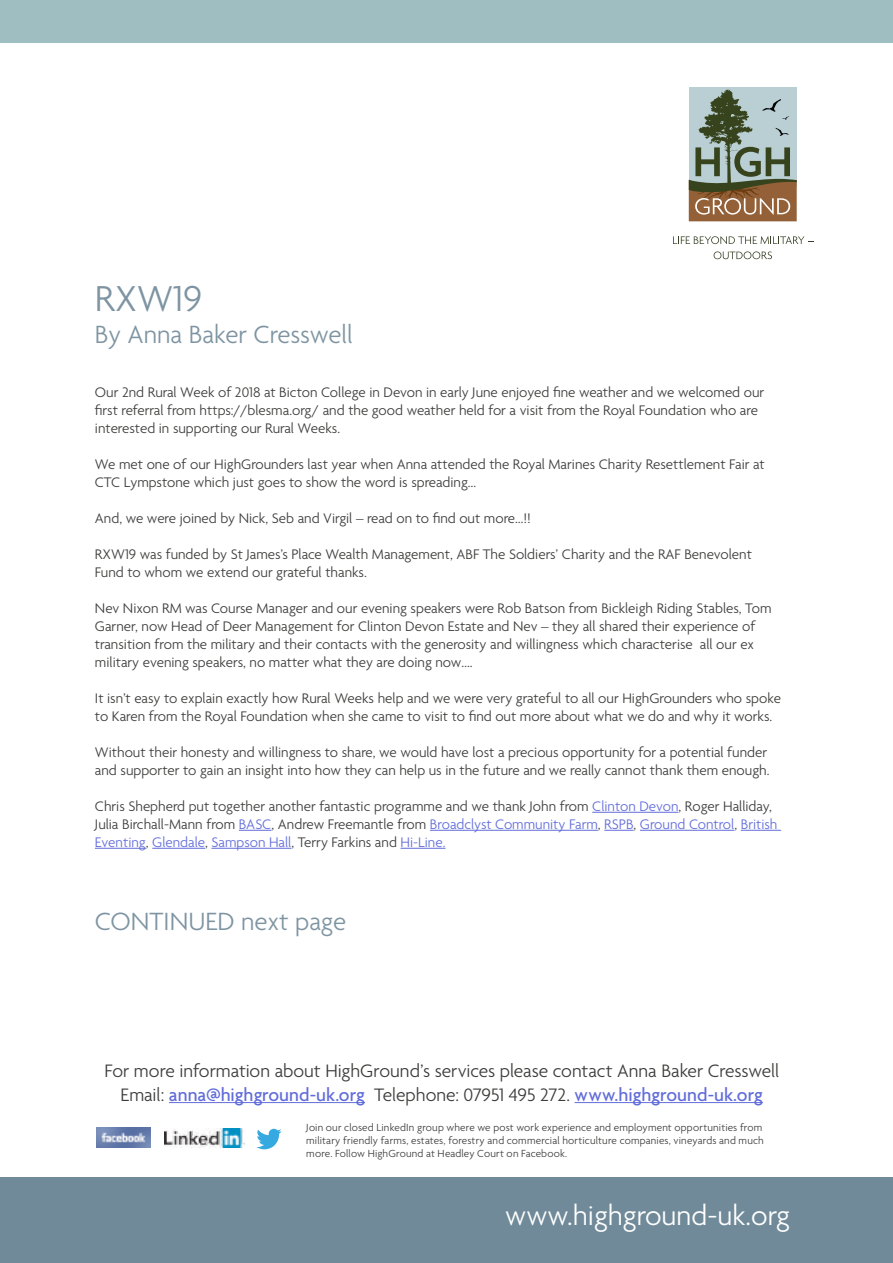
<style>
.page{position:relative;width:893px;height:1263px;background:#fff}
.page>*{position:absolute;margin:0;border:0;box-sizing:border-box;transform-origin:0 0}
.t1{font:300 39px "Agenda";color:#7e94a2}
.t2{font:300 30px "Agenda";color:#fff}
.t3{font:300 27px "Agenda";color:#7e94a2}
.t4{font:300 19.5px/24px "Agenda";letter-spacing:-.005em;color:#3c3c3b;text-align:center}
.t5{font:300 15px/18px "Agenda";color:#3c3c3b}
.t6{font:300 11.1px/13.2px "Agenda";letter-spacing:.015em;color:#3c3c3b}
.s1{color:#616cda}
.s2{font-weight:500;color:#616cda}
</style>
<div class="page">
<hr style="left:592px;top:812px;width:86px;height:1px;background:#616cda">
<hr style="left:239px;top:830px;width:32px;height:1px;background:#616cda">
<hr style="left:430px;top:830px;width:168px;height:1px;background:#616cda">
<hr style="left:604px;top:830px;width:30px;height:1px;background:#616cda">
<hr style="left:640px;top:830px;width:94px;height:1px;background:#616cda">
<hr style="left:741px;top:830px;width:40px;height:1px;background:#616cda">
<hr style="left:95px;top:848px;width:51px;height:1px;background:#616cda">
<hr style="left:152px;top:848px;width:53px;height:1px;background:#616cda">
<hr style="left:211px;top:848px;width:80px;height:1px;background:#616cda">
<hr style="left:401px;top:848px;width:44px;height:1px;background:#616cda">
<svg style="left:673px;top:236px;width:140px;height:8px"></svg>
<svg style="left:714px;top:251px;width:58px;height:8px"></svg>
<div style="left:689px;top:87px;width:108px;height:100px;background:#bacfd3"></div>
<svg style="left:689px;top:89px;width:108px;height:132px"></svg>
<div style="left:0;top:0;width:893px;height:43px;background:#9fbec1"></div>
<div style="left:0;top:1178px;width:893px;height:85px;background:#718a99"></div>
<hr style="left:169px;top:1102px;width:196px;height:1px;background:#616cda">
<hr style="left:575px;top:1102px;width:188px;height:1px;background:#616cda">
<img style="left:96px;top:1127px;width:55px;height:21px">
<img style="left:164px;top:1128px;width:80px;height:20px">
<svg style="left:256px;top:1129px;width:26px;height:20px"></svg>
<h1 class="t1" style="left:95px;top:275px;width:109px">RXW19</h1>
<h3 class="t3" style="left:95px;top:318px;width:259px">By Anna Baker Cresswell</h3>
<p class="t5" style="left:95px;top:383px;width:671px">Our 2nd Rural Week of 2018 at Bicton College in Devon in early June enjoyed fine weather and we welcomed our first referral from https://blesma.org/ and the good weather held for a visit from the Royal Foundation who are interested in supporting our Rural Weeks.</p>
<p class="t5" style="left:95px;top:455px;width:671px">We met one of our HighGrounders last year when Anna attended the Royal Marines Charity Resettlement Fair at<br>CTC Lympstone which just goes to show the word is spreading…</p>
<p class="t5" style="left:95px;top:509px;width:437px">And, we were joined by Nick, Seb and Virgil – read on to find out more…!!</p>
<p class="t5" style="left:95px;top:545px;width:658px">RXW19 was funded by St James’s Place Wealth Management, ABF The Soldiers’ Charity and the RAF Benevolent<br>Fund to whom we extend our grateful thanks.</p>
<p class="t5" style="left:95px;top:599px;width:678px">Nev Nixon RM was Course Manager and our evening speakers were Rob Batson from Bickleigh Riding Stables, Tom Garner, now Head of Deer Management for Clinton Devon Estate and Nev – they all shared their experience of transition from the military and their contacts with the generosity and willingness which characterise all our ex military evening speakers, no matter what they are doing now….</p>
<p class="t5" style="left:95px;top:689px;width:687px">It isn’t easy to explain exactly how Rural Weeks help and we were very grateful to all our HighGrounders who spoke to Karen from the Royal Foundation when she came to visit to find out more about what we do and why it works.</p>
<p class="t5" style="left:95px;top:743px;width:676px">Without their honesty and willingness to share, we would have lost a precious opportunity for a potential funder and supporter to gain an insight into how they can help us in the future and we really cannot thank them enough.</p>
<p class="t5" style="left:95px;top:797px;width:684px">Chris Shepherd put together another fantastic programme and we thank John from <span class="s1">Clinton Devon</span>, Roger Halliday,<br>Julia Birchall-Mann from <span class="s1">BASC</span>, Andrew Freemantle from <span class="s1">Broadclyst Community Farm</span>, <span class="s1">RSPB</span>, <span class="s1">Ground Control</span>, <span class="s1">British<br>Eventing</span>, <span class="s1">Glendale</span>, <span class="s1">Sampson Hall</span>, Terry Farkins and <span class="s1">Hi-Line.</span></p>
<h3 class="t3" style="left:95px;top:905px;width:253px">CONTINUED next page</h3>
<h3 class="t4" style="left:104px;top:1058px;width:676px">For more information about HighGround’s services please contact Anna Baker Cresswell<br>Email: <span class="s2">anna@highground-uk.org</span> Telephone: 07951 495 272. <span class="s2">www.highground-uk.org</span></h3>
<p class="t6" style="left:306px;top:1120px;width:459px">Join our closed LinkedIn group where we post work experience and employment opportunities from military friendly farms, estates, forestry and commercial horticulture companies, vineyards and much more. Follow HighGround at Headley Court on Facebook.</p>
<h2 class="t2" style="left:505px;top:1197px;width:286px">www.highground-uk.org</h2>
</div>
